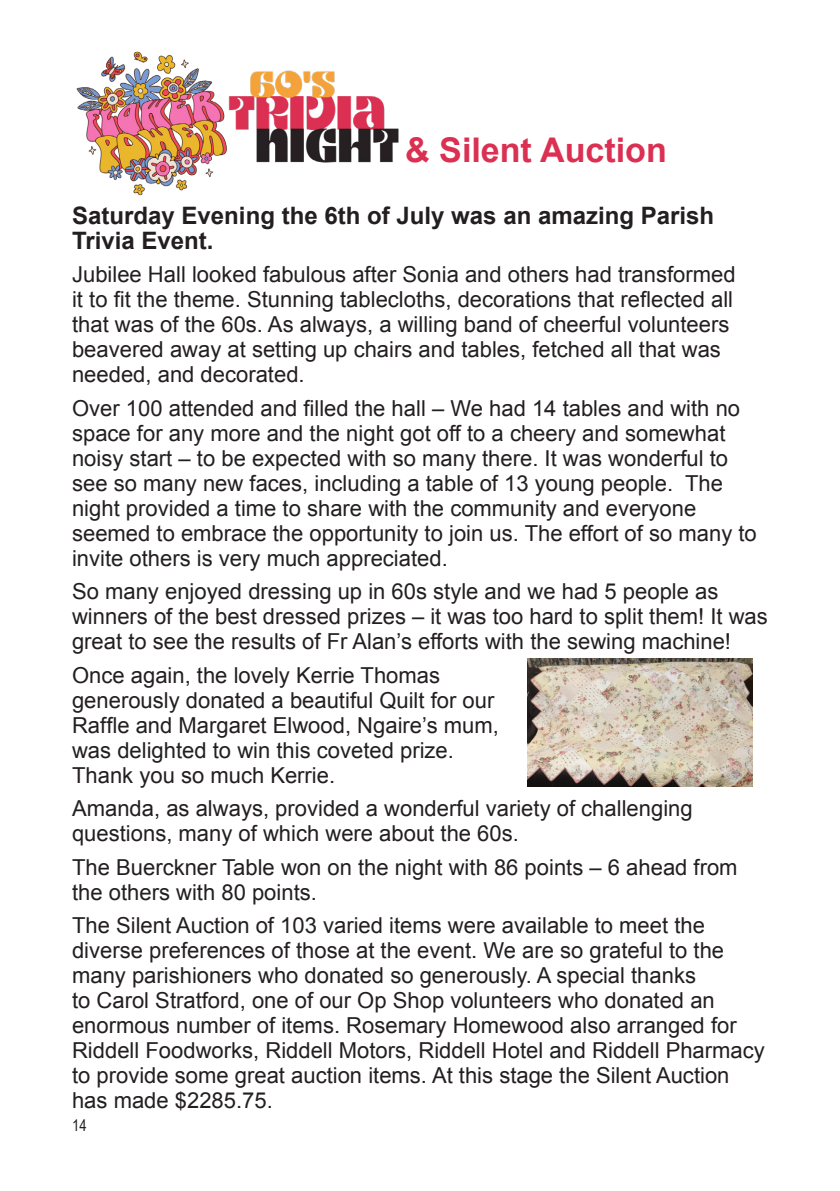
<style>
.page{position:relative;width:840px;height:1191px;background:#fff}
.page>*{position:absolute;margin:0;border:0;box-sizing:border-box;transform-origin:0 0}
.t1{font:700 34px "Arial";color:#db3052}
.t2{font:700 24px/25px "Arial";color:#231f20}
.t3{font:22px/25px "Arial";color:#231f20}
.t4{font:16px "Arial Narrow";color:#231f20}
</style>
<div class="page">
<img style="left:76px;top:51px;width:323px;height:145px">
<img style="left:527px;top:659px;width:224px;height:127px">
<p class="t1" style="left:405px;top:128px;width:263px">&amp; Silent Auction</p>
<p class="t2" style="left:72px;top:203px;width:643px">Saturday Evening the 6th of July was an amazing Parish<br>Trivia Event.</p>
<p class="t3" style="left:72px;top:262px;width:664px">Jubilee Hall looked fabulous after Sonia and others had transformed it to fit the theme. Stunning tablecloths, decorations that reflected all that was of the 60s. As always, a willing band of cheerful volunteers beavered away at setting up chairs and tables, fetched all that was needed, and decorated.</p>
<p class="t3" style="left:72px;top:395px;width:686px">Over 100 attended and filled the hall – We had 14 tables and with no space for any more and the night got off to a cheery and somewhat noisy start – to be expected with so many there. It was wonderful to see so many new faces, including a table of 13 young people. The night provided a time to share with the community and everyone seemed to embrace the opportunity to join us. The effort of so many to invite others is very much appreciated.</p>
<p class="t3" style="left:72px;top:579px;width:697px">So many enjoyed dressing up in 60s style and we had 5 people as winners of the best dressed prizes – it was too hard to split them! It was great to see the results of Fr Alan’s efforts with the sewing machine!</p>
<p class="t3" style="left:72px;top:662px;width:428px">Once again, the lovely Kerrie Thomas generously donated a beautiful Quilt for our Raffle and Margaret Elwood, Ngaire’s mum, was delighted to win this coveted prize.<br>Thank you so much Kerrie.</p>
<p class="t3" style="left:72px;top:796px;width:621px">Amanda, as always, provided a wonderful variety of challenging questions, many of which were about the 60s.</p>
<p class="t3" style="left:72px;top:854px;width:666px">The Buerckner Table won on the night with 86 points – 6 ahead from the others with 80 points.</p>
<p class="t3" style="left:72px;top:913px;width:693px">The Silent Auction of 103 varied items were available to meet the diverse preferences of those at the event. We are so grateful to the many parishioners who donated so generously. A special thanks<br>to Carol Stratford, one of our Op Shop volunteers who donated an enormous number of items. Rosemary Homewood also arranged for Riddell Foodworks, Riddell Motors, Riddell Hotel and Riddell Pharmacy to provide some great auction items. At this stage the Silent Auction has made $2285.75.</p>
<p class="t4" style="left:72px;top:1113px;width:16px">14</p>
</div>
